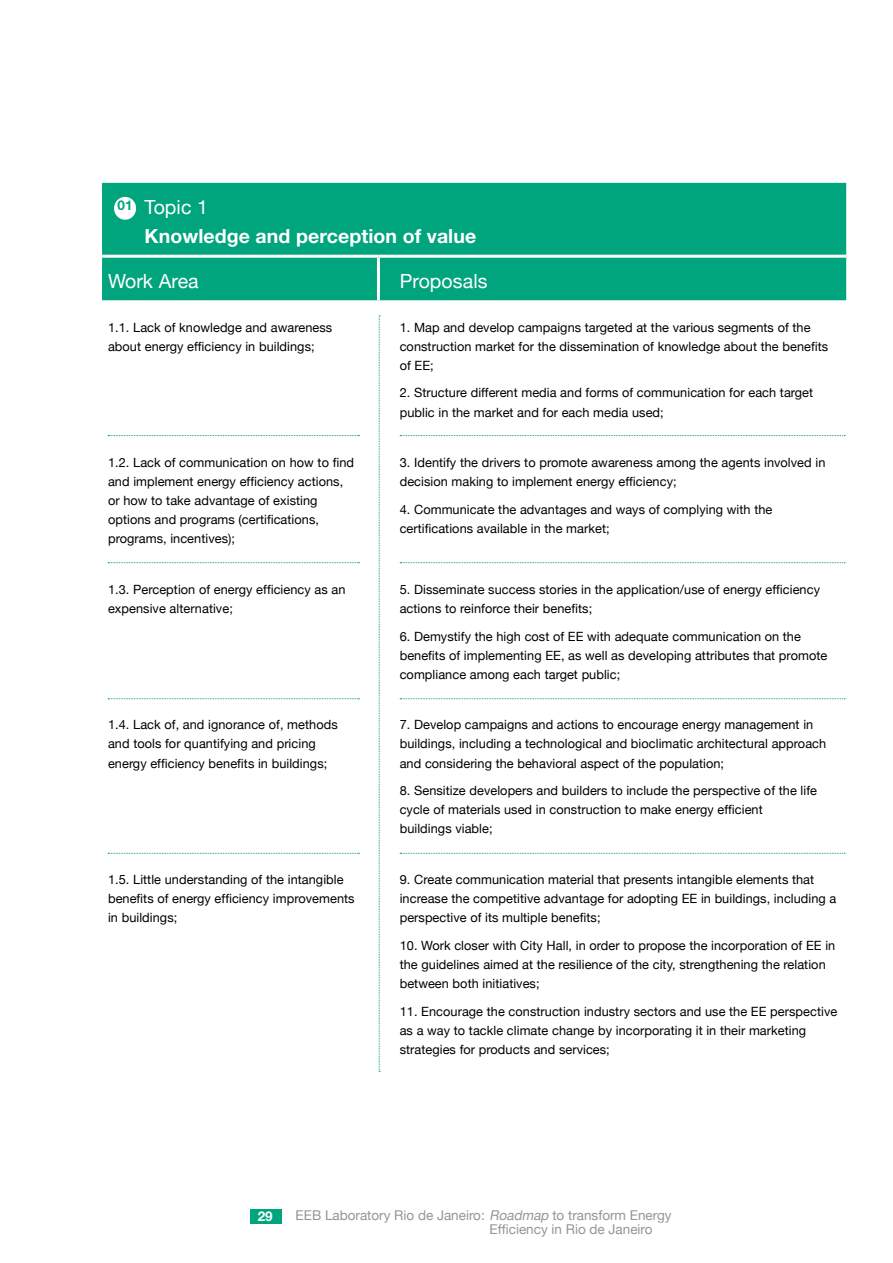
<style>
.page{position:relative;width:893px;height:1263px;background:#fff}
.page>*{position:absolute;margin:0;border:0;box-sizing:border-box;transform-origin:0 0}
.t1{font:700 19.5px "Helvetica Neue LT Std";letter-spacing:.005em;color:#fff}
.t2{font:19.5px "Helvetica Neue";letter-spacing:.005em;color:#fff}
.t3{font:13.5px "Helvetica Neue";color:#939598}
.t4{font:700 13.5px "Helvetica Neue LT Std";color:#fff}
.t5{font:700 13.5px "Helvetica Neue LT Std";color:#00a47d}
.t6{font:12.75px/19.2px "Helvetica Neue";letter-spacing:.005em;color:#000}
.s1{font-style:italic}
</style>
<div class="page">
<div style="left:250px;top:1209px;width:31px;height:14px;background:#00a47d"></div>
<div style="left:102px;top:183px;width:744px;height:117px;background:#00a47d"></div>
<hr style="left:102px;top:255px;width:276px;height:3px;background:#fff">
<hr style="left:378px;top:255px;width:468px;height:3px;background:#fff">
<hr style="left:377px;top:258px;width:3px;height:42px;background:#fff">
<svg style="left:379px;top:315px;width:1px;height:757px"></svg>
<svg style="left:400px;top:435px;width:445px;height:1px"></svg>
<svg style="left:108px;top:435px;width:251px;height:1px"></svg>
<svg style="left:400px;top:562px;width:445px;height:1px"></svg>
<svg style="left:108px;top:562px;width:251px;height:1px"></svg>
<svg style="left:400px;top:698px;width:445px;height:1px"></svg>
<svg style="left:108px;top:698px;width:251px;height:1px"></svg>
<svg style="left:400px;top:853px;width:445px;height:1px"></svg>
<svg style="left:108px;top:853px;width:251px;height:1px"></svg>
<div style="left:114px;top:197px;width:22px;height:23px;background:#fff;border-radius:50%"></div>
<h1 class="t2" style="left:145px;top:196px;width:65px">Topic 1</h1>
<h1 class="t1" style="left:145px;top:224px;width:333px">Knowledge and perception of value</h1>
<h1 class="t2" style="left:108px;top:269px;width:92px">Work Area</h1>
<h1 class="t2" style="left:400px;top:269px;width:89px">Proposals</h1>
<p class="t6" style="left:108px;top:317px;width:226px">1.1. Lack of knowledge and awareness about energy efficiency in buildings;</p>
<p class="t6" style="left:400px;top:317px;width:430px">1. Map and develop campaigns targeted at the various segments of the construction market for the dissemination of knowledge about the benefits of EE;</p>
<p class="t6" style="left:400px;top:383px;width:415px">2. Structure different media and forms of communication for each target public in the market and for each media used;</p>
<p class="t6" style="left:108px;top:453px;width:247px">1.2. Lack of communication on how to find and implement energy efficiency actions, or how to take advantage of existing options and programs (certifications, programs, incentives);</p>
<p class="t6" style="left:400px;top:453px;width:427px">3. Identify the drivers to promote awareness among the agents involved in decision making to implement energy efficiency;</p>
<p class="t5" style="left:118px;top:197px;width:17px">01</p>
<p class="t6" style="left:400px;top:499px;width:374px">4. Communicate the advantages and ways of complying with the certifications available in the market;</p>
<p class="t6" style="left:108px;top:580px;width:239px">1.3. Perception of energy efficiency as an expensive alternative;</p>
<p class="t6" style="left:400px;top:580px;width:422px">5. Disseminate success stories in the application/use of energy efficiency actions to reinforce their benefits;</p>
<p class="t6" style="left:400px;top:626px;width:429px">6. Demystify the high cost of EE with adequate communication on the benefits of implementing EE, as well as developing attributes that promote compliance among each target public;</p>
<p class="t6" style="left:108px;top:715px;width:231px">1.4. Lack of, and ignorance of, methods and tools for quantifying and pricing energy efficiency benefits in buildings;</p>
<p class="t6" style="left:400px;top:715px;width:428px">7. Develop campaigns and actions to encourage energy management in buildings, including a technological and bioclimatic architectural approach and considering the behavioral aspect of the population;</p>
<p class="t6" style="left:400px;top:781px;width:419px">8. Sensitize developers and builders to include the perspective of the life cycle of materials used in construction to make energy efficient buildings viable;</p>
<p class="t6" style="left:108px;top:869px;width:248px">1.5. Little understanding of the intangible benefits of energy efficiency improvements in buildings;</p>
<p class="t6" style="left:400px;top:869px;width:438px">9. Create communication material that presents intangible elements that increase the competitive advantage for adopting EE in buildings, including a perspective of its multiple benefits;</p>
<p class="t6" style="left:400px;top:935px;width:437px">10. Work closer with City Hall, in order to propose the incorporation of EE in the guidelines aimed at the resilience of the city, strengthening the relation between both initiatives;</p>
<p class="t6" style="left:400px;top:1001px;width:439px">11. Encourage the construction industry sectors and use the EE perspective as a way to tackle climate change by incorporating it in their marketing strategies for products and services;</p>
<p class="t4" style="left:258px;top:1208px;width:17px">29</p>
<p class="t3" style="left:296px;top:1207px;width:377px">EEB Laboratory Rio de Janeiro: <span class="s1">Roadmap</span> to transform Energy</p>
<p class="t3" style="left:490px;top:1221px;width:165px">Efficiency in Rio de Janeiro</p>
</div>
